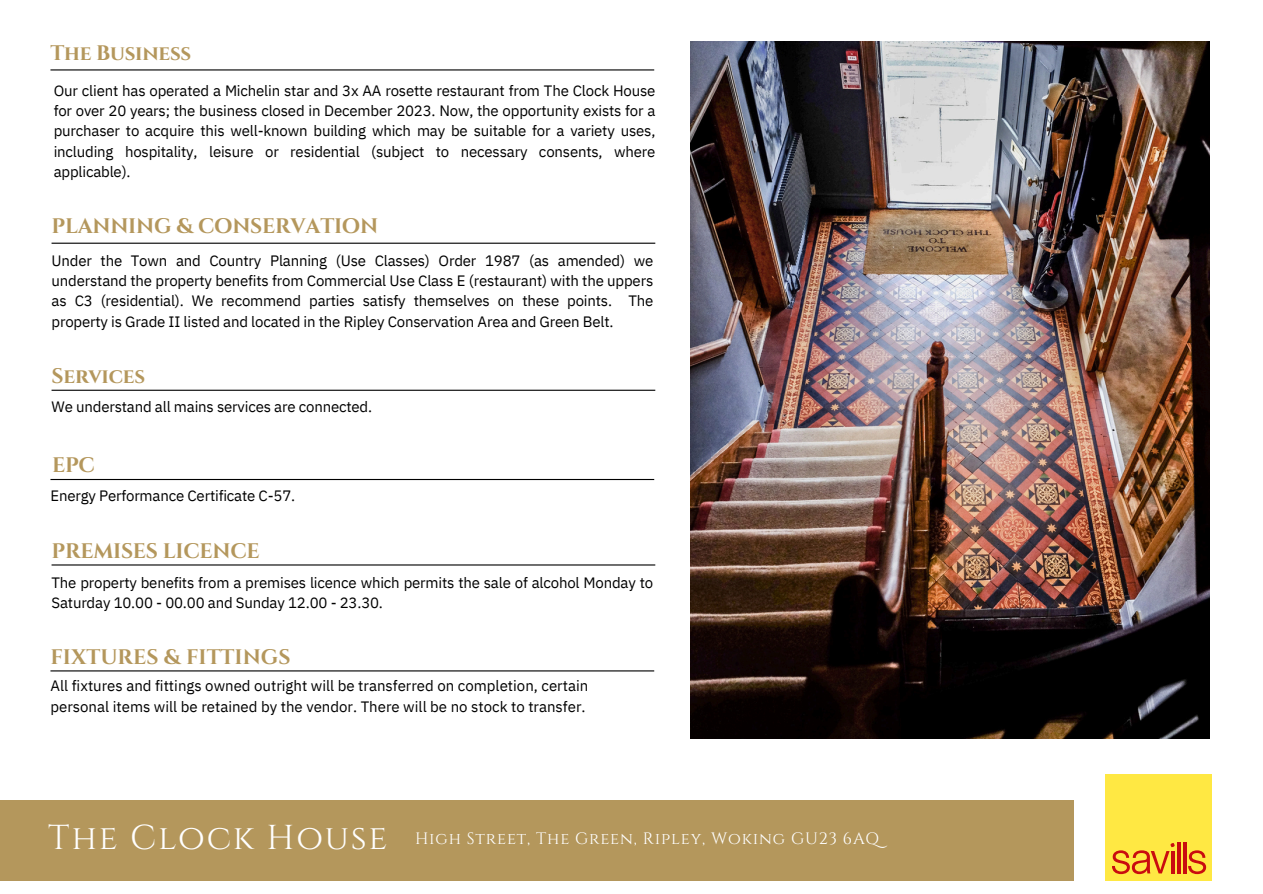
<style>
.page{position:relative;width:1263px;height:894px;background:#fff}
.page>*{position:absolute;margin:0;border:0;box-sizing:border-box;transform-origin:0 0}
.t1{font:34.5px "Cinzel";letter-spacing:.05em;color:#fff}
.t2{font:700 21px "Cinzel";letter-spacing:-.01em;color:#b4975c}
.t3{font:16.5px "Cinzel";letter-spacing:.05em;color:#fff}
.t4{font:15px/20.2px "IBM Plex Sans";letter-spacing:-.01em;color:#000}
</style>
<div class="page">
<div style="left:0;top:799px;width:1074px;height:81px;background:#b4975c"></div>
<div style="left:1106px;top:774px;width:106px;height:106px;background:#ffe843"></div>
<svg style="left:1112px;top:843px;width:63px;height:30px"></svg>
<hr style="left:1171px;top:850px;width:3px;height:23px;background:#c90c0f">
<hr style="left:1177px;top:842px;width:3px;height:31px;background:#c90c0f">
<hr style="left:1183px;top:842px;width:3px;height:31px;background:#c90c0f">
<svg style="left:1188px;top:850px;width:18px;height:23px"></svg>
<hr style="left:50px;top:479px;width:604px;height:1px;background:#000">
<hr style="left:52px;top:564px;width:603px;height:1px;background:#000">
<hr style="left:52px;top:242px;width:603px;height:2px;background:#000">
<hr style="left:50px;top:670px;width:604px;height:1px;background:#000">
<hr style="left:52px;top:389px;width:603px;height:1px;background:#000">
<img style="left:691px;top:41px;width:518px;height:697px">
<hr style="left:50px;top:69px;width:604px;height:1px;background:#000">
<h2 class="t2" style="left:50px;top:39px;width:142px">The Business</h2>
<p class="t4" style="left:54px;top:80px;width:603px;text-align:justify">Our client has operated a Michelin star and 3x AA rosette restaurant from The Clock House for over 20 years; the business closed in December 2023. Now, the opportunity exists for a purchaser to acquire this well-known building which may be suitable for a variety uses, including hospitality, leisure or residential (subject to necessary consents, where applicable).</p>
<h3 class="t2" style="left:52px;top:212px;width:328px">PLANNING &amp; CONSERVATION</h3>
<p class="t4" style="left:52px;top:250px;width:603px;text-align:justify">Under the Town and Country Planning (Use Classes) Order 1987 (as amended) we understand the property benefits from Commercial Use Class E (restaurant) with the uppers as C3 (residential). We recommend parties satisfy themselves on these points. The property is Grade II listed and located in the Ripley Conservation Area and Green Belt.</p>
<h2 class="t2" style="left:52px;top:362px;width:95px">Services</h2>
<p class="t4" style="left:52px;top:396px;width:322px">We understand all mains services are connected.</p>
<h3 class="t2" style="left:52px;top:451px;width:44px">EPC</h3>
<p class="t4" style="left:50px;top:485px;width:246px">Energy Performance Certificate C-57.</p>
<h2 class="t2" style="left:52px;top:537px;width:210px">PREMISES LICENCE</h2>
<p class="t4" style="left:52px;top:571px;width:603px">The property benefits from a premises licence which permits the sale of alcohol Monday to<br>Saturday 10.00 - 00.00 and Sunday 12.00 - 23.30.</p>
<h2 class="t2" style="left:50px;top:643px;width:242px">FIXTURES &amp; FITTINGS</h2>
<p class="t4" style="left:50px;top:675px;width:539px">All fixtures and fittings owned outright will be transferred on completion, certain personal items will be retained by the vendor. There will be no stock to transfer.</p>
<h1 class="t1" style="left:48px;top:815px;width:341px">The Clock House</h1>
<p class="t3" style="left:415px;top:827px;width:466px">High Street, The Green, Ripley, Woking GU23 6AQ</p>
</div>
